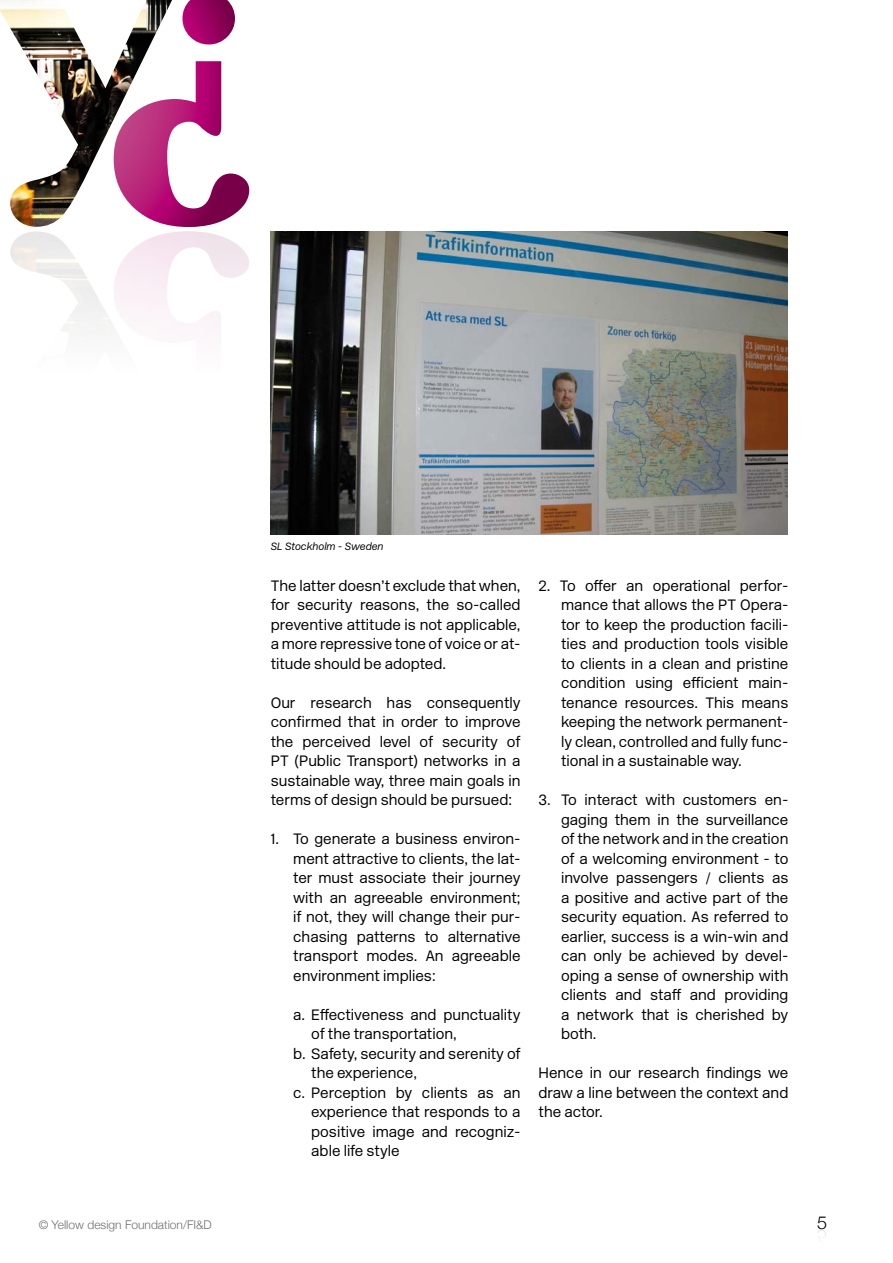
<style>
.page{position:relative;width:893px;height:1263px;background:#fff}
.page>*{position:absolute;margin:0;border:0;box-sizing:border-box;transform-origin:0 0}
.t1{font:300 15px/19.5px "New Rail Alphabet";color:#000;text-align:justify}
.t2{font:300 12px "Helvetica Neue";color:#6d6e71}
.t3{font:italic 300 10.5px "New Rail Alphabet";color:#000}
</style>
<div class="page">
<img style="left:0;top:0;width:172px;height:227px">
<svg style="left:182px;top:0;width:53px;height:44px;background:#a82979"></svg>
<svg style="left:114px;top:61px;width:135px;height:301px"></svg>
<img style="left:271px;top:231px;width:516px;height:304px">
<p class="t2" style="left:39px;top:1215px;width:174px">© Yellow design Foundation/FI&amp;D</p>
<p class="t3" style="left:271px;top:539px;width:114px">SL Stockholm - Sweden</p>
<p class="t1" style="left:271px;top:575px;width:251px">The latter doesn’t exclude that when, for security reasons, the so-called preventive attitude is not applicable, a more repressive tone of voice or at&shy;titude should be adopted.</p>
<p class="t1" style="left:271px;top:692px;width:251px">Our research has consequently confirmed that in order to improve the perceived level of security of PT (Public Transport) networks in a sustainable way, three main goals in terms of design should be pursued:</p>
<p class="t1" style="left:293px;top:829px;width:229px;text-indent:-22px">1. To generate a business environ&shy;ment attractive to clients, the lat&shy;ter must associate their journey with an agreeable environment; if not, they will change their pur&shy;chasing patterns to alternative transport modes. An agreeable environment implies:</p>
<p class="t1" style="left:293px;top:1004px;width:229px">a. Effectiveness and punctuality</p>
<p class="t1" style="left:311px;top:1024px;width:147px">of the transportation,</p>
<p class="t1" style="left:293px;top:1043px;width:229px">b. Safety, security and serenity of</p>
<p class="t1" style="left:311px;top:1063px;width:107px">the experience,</p>
<p class="t1" style="left:293px;top:1082px;width:229px">c. Perception by clients as an</p>
<p class="t1" style="left:311px;top:1102px;width:211px">experience that responds to a</p>
<p class="t1" style="left:311px;top:1121px;width:211px">positive image and recogniz-</p>
<p class="t1" style="left:311px;top:1141px;width:90px">able life style</p>
<p class="t1" style="left:561px;top:575px;width:229px;text-indent:-22px">2. To offer an operational perfor&shy;mance that allows the PT Opera&shy;tor to keep the production facili&shy;ties and production tools visible to clients in a clean and pristine condition using efficient main&shy;tenance resources. This means keeping the network permanent&shy;ly clean, controlled and fully func&shy;tional in a sustainable way.</p>
<p class="t1" style="left:561px;top:790px;width:229px;text-indent:-22px">3. To interact with customers en&shy;gaging them in the surveillance of the network and in the creation of a welcoming environment - to involve passengers / clients as a positive and active part of the security equation. As referred to earlier, success is a win-win and can only be achieved by devel&shy;oping a sense of ownership with clients and staff and providing a network that is cherished by both.</p>
<p class="t1" style="left:539px;top:1063px;width:251px">Hence in our research findings we draw a line between the context and the actor.</p>
</div>
